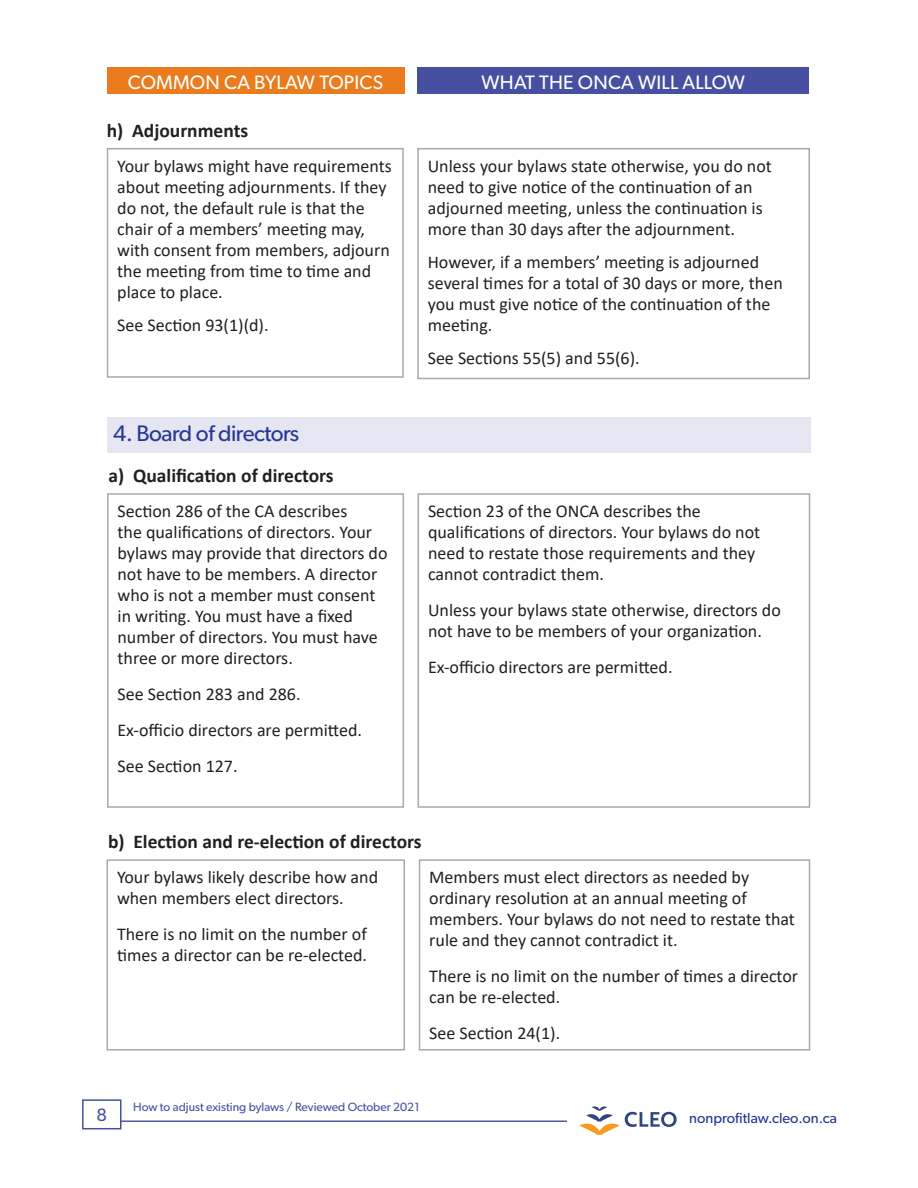
<style>
.page{position:relative;width:918px;height:1188px;background:#fff}
.page>*{position:absolute;margin:0;border:0;box-sizing:border-box;transform-origin:0 0}
.Purple_box_subheadin{font:22.5px "Gibson";letter-spacing:-.02em;color:#273895}
.Black_subheading{font:700 19.5px "Calibri";color:#231f20}
.What_the_ONCA_will_a{font:19.5px "Gibson";letter-spacing:.01em;color:#fff}
.Common_bylaw_white_h{font:19.5px "Gibson";letter-spacing:.01em;color:#fff}
.Paragraph_-_box_-_mo{font:18px/21px "Calibri";color:#231f20}
.Paragraph_-_box_-_le{font:18px/21px "Calibri";color:#231f20}
.t1{font:18px "Gibson";color:#474fa1}
.t2{font:14.7px "Gibson";color:#273895}
.t3{font:12px "Gibson";color:#474fa1}
</style>
<div class="page">
<hr style="left:83px;top:1121px;width:484px;height:1px;background:#474fa1">
<div style="left:83px;top:1100px;width:38px;height:29px;background:#fff"></div>
<div style="left:82px;top:1099px;width:39px;height:30px;border:2px solid #474fa1"></div>
<svg style="left:579px;top:1106px;width:98px;height:29px"></svg>
<div style="left:107px;top:148px;width:297px;height:230px;border:2px solid #a8a9ad"></div>
<div style="left:417px;top:148px;width:393px;height:231px;border:2px solid #a8a9ad"></div>
<div style="left:107px;top:417px;width:704px;height:35px;background:#e6e5f2"></div>
<div style="left:107px;top:493px;width:297px;height:315px;border:2px solid #a8a9ad"></div>
<div style="left:418px;top:493px;width:392px;height:315px;border:2px solid #a8a9ad"></div>
<div style="left:107px;top:68px;width:297px;height:26px;background:#ea7c1d"></div>
<div style="left:418px;top:68px;width:391px;height:26px;background:#474fa1"></div>
<div style="left:106px;top:859px;width:299px;height:192px;border:2px solid #a8a9ad"></div>
<div style="left:419px;top:859px;width:391px;height:192px;border:2px solid #a8a9ad"></div>
<p class="Common_bylaw_white_h" style="left:128px;top:71px;width:257px">COMMON CA BYLAW TOPICS</p>
<p class="What_the_ONCA_will_a" style="left:482px;top:71px;width:265px">WHAT THE ONCA WILL ALLOW</p>
<p class="Black_subheading" style="left:107px;top:116px;width:143px">h) Adjournments</p>
<p class="Paragraph_-_box_-_le" style="left:117px;top:155px;width:276px">Your bylaws might have requirements about meeting adjournments. If they do not, the default rule is that the chair of a members’ meeting may, with consent from members, adjourn the meeting from time to time and place to place.</p>
<p class="Paragraph_-_box_-_le" style="left:117px;top:314px;width:153px">See Section 93(1)(d).</p>
<p class="Purple_box_subheadin" style="left:113px;top:420px;width:187px">4. Board of directors</p>
<p class="Black_subheading" style="left:109px;top:462px;width:227px">a) Qualification of directors</p>
<p class="Paragraph_-_box_-_mo" style="left:118px;top:500px;width:272px">Section 286 of the CA describes<br>the qualifications of directors. Your bylaws may provide that directors do not have to be members. A director who is not a member must consent in writing. You must have a fixed number of directors. You must have three or more directors.</p>
<p class="Paragraph_-_box_-_mo" style="left:118px;top:683px;width:185px">See Section 283 and 286.</p>
<p class="Paragraph_-_box_-_mo" style="left:118px;top:719px;width:246px">Ex-officio directors are permitted.</p>
<p class="Paragraph_-_box_-_mo" style="left:118px;top:755px;width:122px">See Section 127.</p>
<p class="Paragraph_-_box_-_le" style="left:428px;top:155px;width:346px">Unless your bylaws state otherwise, you do not need to give notice of the continuation of an adjourned meeting, unless the continuation is more than 30 days after the adjournment.</p>
<p class="Paragraph_-_box_-_le" style="left:428px;top:251px;width:357px">However, if a members’ meeting is adjourned several times for a total of 30 days or more, then you must give notice of the continuation of the meeting.</p>
<p class="Paragraph_-_box_-_le" style="left:428px;top:347px;width:213px">See Sections 55(5) and 55(6).</p>
<p class="Paragraph_-_box_-_mo" style="left:428px;top:500px;width:334px">Section 23 of the ONCA describes the qualifications of directors. Your bylaws do not need to restate those requirements and they cannot contradict them.</p>
<p class="Paragraph_-_box_-_mo" style="left:428px;top:599px;width:354px">Unless your bylaws state otherwise, directors do not have to be members of your organization.</p>
<p class="Paragraph_-_box_-_mo" style="left:428px;top:656px;width:246px">Ex-officio directors are permitted.</p>
<p class="Black_subheading" style="left:108px;top:828px;width:315px">b) Election and re-election of directors</p>
<p class="Paragraph_-_box_-_mo" style="left:117px;top:866px;width:263px">Your bylaws likely describe how and when members elect directors.</p>
<p class="Paragraph_-_box_-_mo" style="left:117px;top:923px;width:252px">There is no limit on the number of times a director can be re-elected.</p>
<p class="Paragraph_-_box_-_mo" style="left:429px;top:866px;width:367px">Members must elect directors as needed by ordinary resolution at an annual meeting of members. Your bylaws do not need to restate that rule and they cannot contradict it.</p>
<p class="Paragraph_-_box_-_mo" style="left:429px;top:965px;width:370px">There is no limit on the number of times a director can be re-elected.</p>
<p class="Paragraph_-_box_-_mo" style="left:429px;top:1022px;width:132px">See Section 24(1).</p>
<p class="t1" style="left:97px;top:1104px;width:12px">8</p>
<p class="t3" style="left:133px;top:1100px;width:288px">How to adjust existing bylaws / Reviewed October 2021</p>
<p class="t2" style="left:689px;top:1109px;width:149px">nonprofitlaw.cleo.on.ca</p>
</div>
